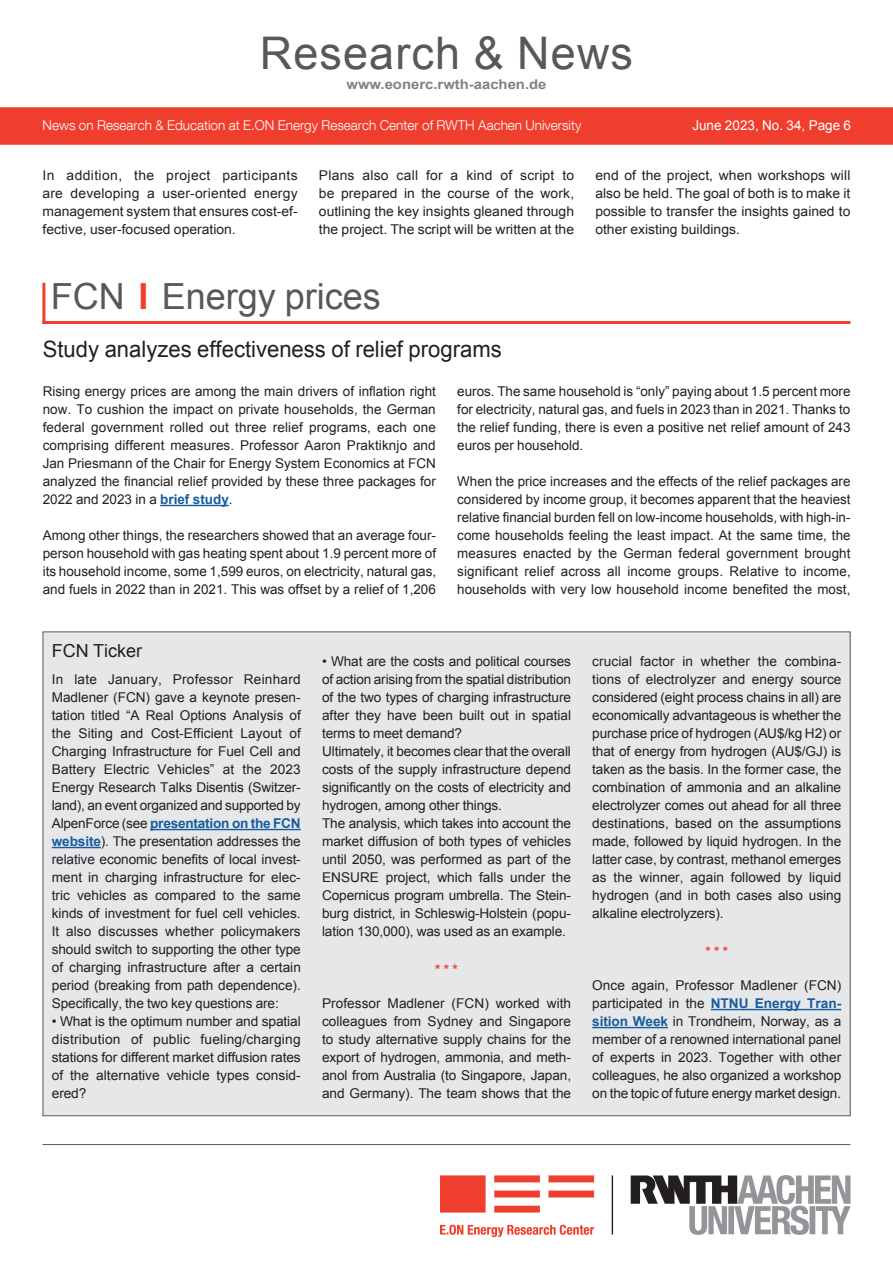
<style>
.page{position:relative;width:893px;height:1263px;background:#fff}
.page>*{position:absolute;margin:0;border:0;box-sizing:border-box;transform-origin:0 0}
.t1{font:45px "Arial";letter-spacing:.025em;color:#57585a}
.t2{font:36px "Arial";color:#57585a}
.t3{font:22.5px "Arial";color:#231f20}
.t4{font:18px "Arial";color:#231f20}
.t5{font:13.5px/18px "Arial";letter-spacing:-.005em;color:#231f20;text-align:justify}
.t6{font:300 13.5px "Helvetica Neue LT Com";color:#fff}
.t7{font:700 13.5px "Arial";color:#808285;scale:1.1 1}
.t8{font:13.5px "Arial";color:#fff}
.t9{font:700 13.5px "Arial";color:#ef3e2e}
.s1{font-weight:700;color:#ef3e2e}
.s2{font-weight:700;color:#175d9e}
</style>
<div class="page">
<img style="left:440px;top:1175px;width:411px;height:63px">
<div style="left:0;top:107px;width:893px;height:38px;background:#ef3e2e"></div>
<hr style="left:43px;top:1144px;width:807px;height:1px;background:#57585a">
<div style="left:43px;top:632px;width:807px;height:484px;background:#e6e7e9"></div>
<hr style="left:150px;top:829px;width:151px;height:1px;background:#175d9e">
<hr style="left:52px;top:847px;width:49px;height:1px;background:#175d9e">
<hr style="left:711px;top:1009px;width:130px;height:1px;background:#175d9e">
<hr style="left:592px;top:1027px;width:76px;height:1px;background:#175d9e">
<hr style="left:42px;top:321px;width:808px;height:3px;background:#ef3e2e">
<hr style="left:42px;top:283px;width:3px;height:41px;background:#ef3e2e">
<hr style="left:160px;top:505px;width:69px;height:1px;background:#175d9e">
<h1 class="t1" style="left:260px;top:23px;width:375px">Research &amp; News</h1>
<p class="t7" style="left:346px;top:76px;width:183px">www.eonerc.rwth-aachen.de</p>
<p class="t6" style="left:43px;top:117px;width:540px">News on Research &amp; Education at E.ON Energy Research Center of RWTH Aachen University</p>
<p class="t8" style="left:692px;top:117px;width:160px">June 2023, No. 34, Page 6</p>
<p class="t5" style="left:43px;top:166px;width:257px">In addition, the project participants are developing a user-oriented energy management system that ensures cost-ef&shy;fective, user-focused operation.</p>
<p class="t5" style="left:319px;top:166px;width:257px">Plans also call for a kind of script to be prepared in the course of the work, outlining the key insights gleaned through the project. The script will be written at the</p>
<p class="t5" style="left:595px;top:166px;width:257px">end of the project, when workshops will also be held. The goal of both is to make it possible to transfer the insights gained to other existing buildings.</p>
<h2 class="t2" style="left:51px;top:273px;width:331px">FCN <span class="s1">I</span> Energy prices</h2>
<h3 class="t3" style="left:43px;top:334px;width:460px">Study analyzes effectiveness of relief programs</h3>
<p class="t5" style="left:43px;top:382px;width:395px">Rising energy prices are among the main drivers of inflation right now. To cushion the impact on private households, the German federal government rolled out three relief programs, each one comprising different measures. Professor Aaron Praktiknjo and Jan Priesmann of the Chair for Energy System Economics at FCN analyzed the financial relief provided by these three packages for 2022 and 2023 in a <span class="s2">brief study</span>.</p>
<p class="t5" style="left:43px;top:526px;width:395px">Among other things, the researchers showed that an average four&shy;person household with gas heating spent about 1.9 percent more of its household income, some 1,599 euros, on electricity, natural gas, and fuels in 2022 than in 2021. This was offset by a relief of 1,206</p>
<p class="t5" style="left:457px;top:382px;width:395px">euros. The same household is “only” paying about 1.5 percent more for electricity, natural gas, and fuels in 2023 than in 2021. Thanks to the relief funding, there is even a positive net relief amount of 243 euros per household.</p>
<p class="t5" style="left:457px;top:472px;width:395px">When the price increases and the effects of the relief packages are considered by income group, it becomes apparent that the heaviest relative financial burden fell on low-income households, with high-in&shy;come households feeling the least impact. At the same time, the measures enacted by the German federal government brought significant relief across all income groups. Relative to income, households with very low household income benefited the most,</p>
<h3 class="t4" style="left:52px;top:639px;width:92px">FCN Ticker</h3>
<p class="t5" style="left:52px;top:670px;width:251px">In late January, Professor Reinhard Madlener (FCN) gave a keynote presen&shy;tation titled “A Real Options Analysis of the Siting and Cost-Efficient Layout of Charging Infrastructure for Fuel Cell and Battery Electric Vehicles” at the 2023<br>Energy Research Talks Disentis (Switzer&shy;land), an event organized and supported by AlpenForce (see <span class="s2">presentation on the FCN website</span>). The presentation addresses the relative economic benefits of local invest&shy;ment in charging infrastructure for elec&shy;tric vehicles as compared to the same kinds of investment for fuel cell vehicles.<br>It also discusses whether policymakers should switch to supporting the other type of charging infrastructure after a certain period (breaking from path dependence).<br>Specifically, the two key questions are:</p>
<p class="t5" style="left:52px;top:1012px;width:250px">• What is the optimum number and spatial distribution of public fueling/charging stations for different market diffusion rates of the alternative vehicle types consid&shy;ered?</p>
<p class="t5" style="left:322px;top:652px;width:251px;text-align:left">• What are the costs and political courses of action arising from the spatial distribution of the two types of charging infrastructure after they have been built out in spatial terms to meet demand?<br>Ultimately, it becomes clear that the overall costs of the supply infrastructure depend significantly on the costs of electricity and hydrogen, among other things.<br>The analysis, which takes into account the market diffusion of both types of vehicles until 2050, was performed as part of the ENSURE project, which falls under the Copernicus program umbrella. The Stein&shy;burg district, in Schleswig-Holstein (popu&shy;lation 130,000), was used as an example.</p>
<p class="t9" style="left:435px;top:960px;width:24px">* * *</p>
<p class="t5" style="left:322px;top:994px;width:251px">Professor Madlener (FCN) worked with colleagues from Sydney and Singapore to study alternative supply chains for the export of hydrogen, ammonia, and meth&shy;anol from Australia (to Singapore, Japan, and Germany). The team shows that the</p>
<p class="t5" style="left:592px;top:652px;width:251px">crucial factor in whether the combina&shy;tions of electrolyzer and energy source considered (eight process chains in all) are economically advantageous is whether the purchase price of hydrogen (AU$/kg H2) or that of energy from hydrogen (AU$/GJ) is taken as the basis. In the former case, the combination of ammonia and an alkaline electrolyzer comes out ahead for all three destinations, based on the assumptions made, followed by liquid hydrogen. In the latter case, by contrast, methanol emerges as the winner, again followed by liquid hydrogen (and in both cases also using alkaline electrolyzers).</p>
<p class="t9" style="left:705px;top:942px;width:24px">* * *</p>
<p class="t5" style="left:592px;top:976px;width:251px">Once again, Professor Madlener (FCN) participated in the <span class="s2">NTNU Energy Tran&shy;sition Week</span> in Trondheim, Norway, as a member of a renowned international panel of experts in 2023. Together with other colleagues, he also organized a workshop on the topic of future energy market design.</p>
</div>
